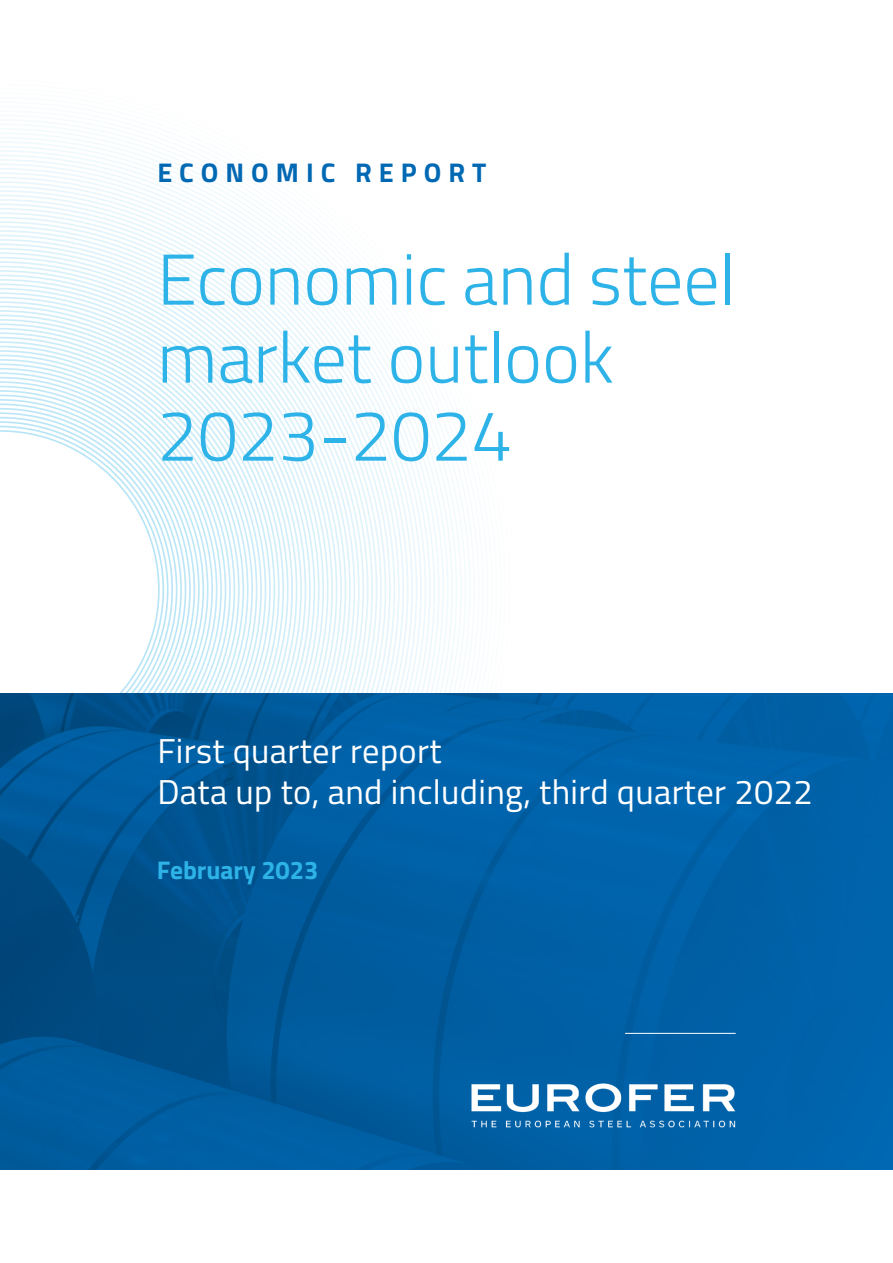
<style>
.page{position:relative;width:893px;height:1263px;background:#fff}
.page>*{position:absolute;margin:0;border:0;box-sizing:border-box;transform-origin:0 0}
.Chapitre___GE{font:300 72px/78px "Titillium Web";color:#2db3e7}
.Chapitre___GE-2{font:34.5px "Titillium Web";letter-spacing:.01em;color:#fff}
.t1{font:700 27px "Titillium Web";letter-spacing:.26em;color:#0168b3}
.t2{font:700 25.5px "Titillium Web";color:#2db3e7}
</style>
<div class="page">
<svg style="left:0;top:124px;width:466px;height:569px"></svg>
<img style="left:0;top:693px;width:893px;height:476px">
<hr style="left:625px;top:1033px;width:111px;height:1px;background:#fff">
<img style="left:466px;top:1083px;width:275px;height:45px">
<p class="t1" style="left:157px;top:151px;width:330px">ECONOMIC REPORT</p>
<p class="Chapitre___GE" style="left:157px;top:237px;width:580px">Economic and steel market outlook<br>2023-2024</p>
<p class="Chapitre___GE-2" style="left:157px;top:725px;width:286px">First quarter report</p>
<p class="Chapitre___GE-2" style="left:157px;top:767px;width:657px">Data up to, and including, third quarter 2022</p>
<p class="t2" style="left:157px;top:850px;width:163px">February 2023</p>
</div>
